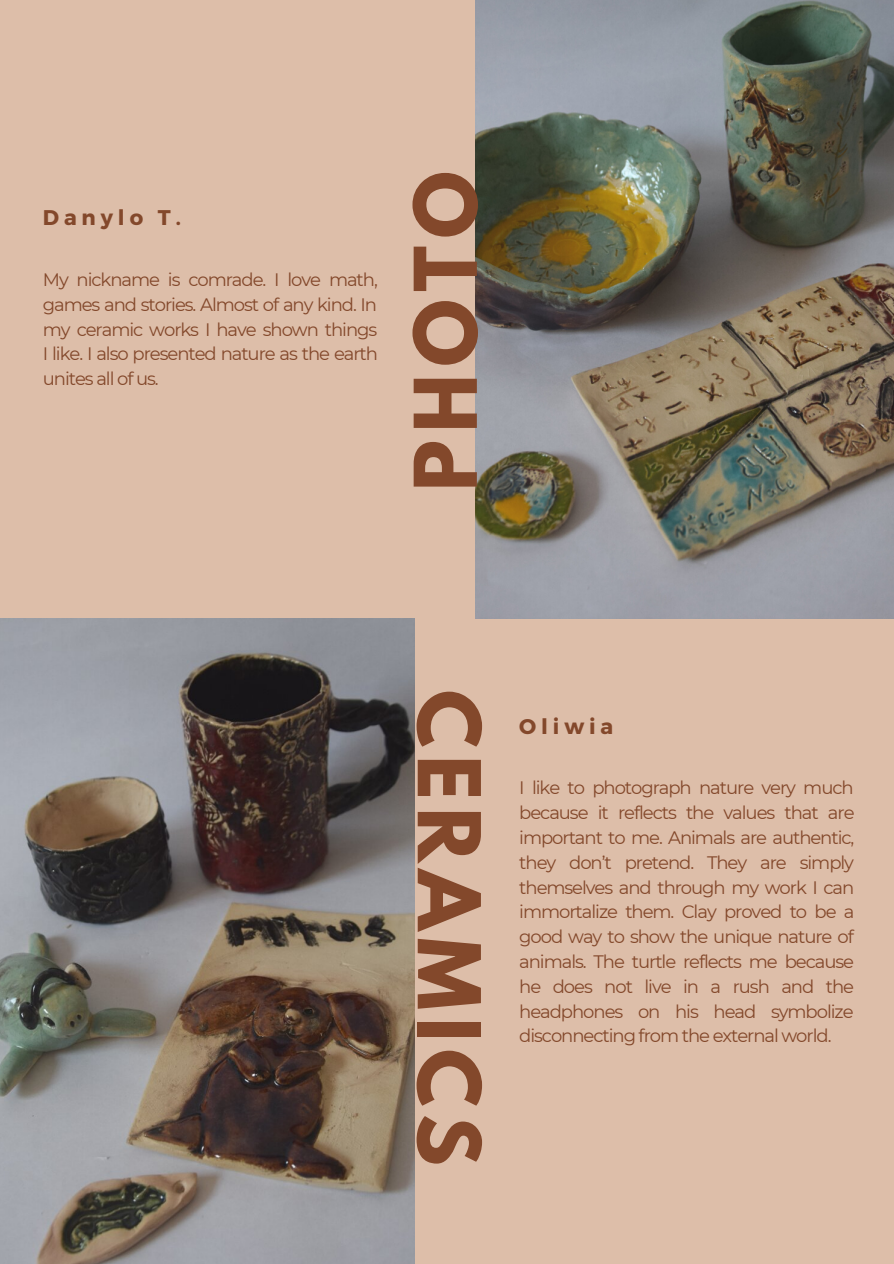
<style>
.page{position:relative;width:894px;height:1264px;background:#fff}
.page>*{position:absolute;margin:0;border:0;box-sizing:border-box;transform-origin:0 0}
.t1{font:700 76.5px "League Spartan";letter-spacing:.1em;color:#83482b}
.t2{font:700 21.15px "Montserrat";letter-spacing:.23em;color:#83482b}
.t3{font:18px/24.8px "Montserrat";letter-spacing:-.06em;color:#83482b;text-align:justify}
</style>
<div class="page">
<div style="left:0;top:0;width:893px;height:1263px;background:#ddbea9"></div>
<img style="left:475px;top:0;width:418px;height:619px">
<img style="left:0;top:618px;width:414px;height:645px">
<p class="t2" style="left:43px;top:203px;width:139px">Danylo T.</p>
<p class="t3" style="left:43px;top:267px;width:336px">My nickname is comrade. I love math, games and stories. Almost of any kind. In my ceramic works I have shown things I like. I also presented nature as the earth unites all of us.</p>
<h1 class="t1" style="left:408px;top:491px;width:321px;rotate:-90deg">PHOTO</h1>
<h1 class="t1" style="left:486px;top:690px;width:477px;rotate:90deg">CERAMICS</h1>
<p class="t2" style="left:519px;top:713px;width:96px">Oliwia</p>
<p class="t3" style="left:519px;top:775px;width:337px">I like to photograph nature very much because it reflects the values that are important to me. Animals are authentic, they don’t pretend. They are simply themselves and through my work I can immortalize them. Clay proved to be a good way to show the unique nature of animals. The turtle reflects me because he does not live in a rush and the headphones on his head symbolize disconnecting from the external world.</p>
</div>
